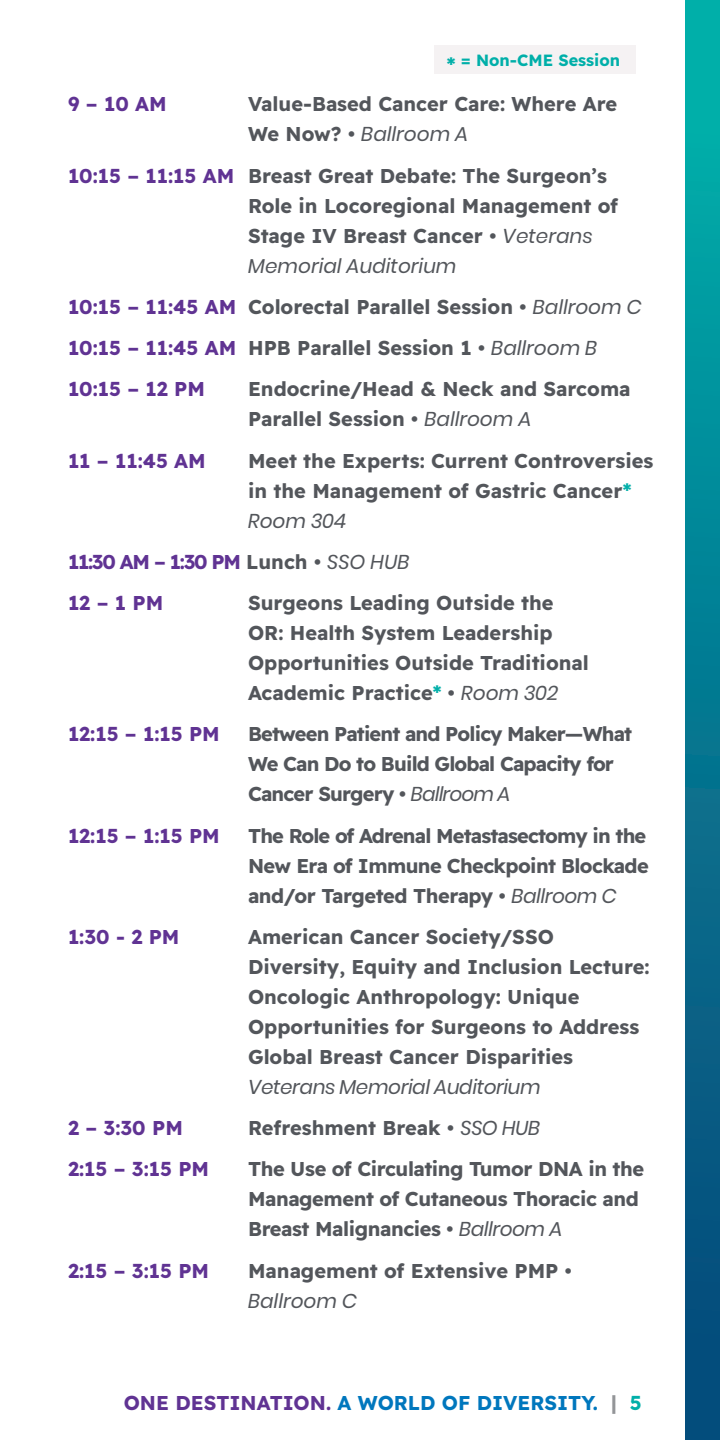
<style>
.page{position:relative;width:720px;height:1440px;background:#fff}
.page>*{position:absolute;margin:0;border:0;box-sizing:border-box;transform-origin:0 0}
.t1{font:20px/30px "Readex Pro";color:#53565b}
.t2{font:20px/41.2px "Readex Pro";color:#603393}
.t3{font:20px/30px "Readex Pro";letter-spacing:-.02em;color:#53565b}
.t4{font:20px/30px "Readex Pro";letter-spacing:-.04em;color:#53565b}
.t5{font:italic 20px "Poppins";color:#53565b}
.t6{font:20px "Readex Pro";color:#0077bd}
.t7{font:italic 20px "Poppins";letter-spacing:-.02em;color:#53565b}
.t8{font:16.25px "Readex Pro";color:#00afa9}
.s1{font-size:20px}
.s2{font-family:"Readex Pro";font-style:normal}
.s3{color:#603393}
.s4{font-family:"Poppins";font-style:italic}
.s5{color:#00afa9}
.s6{color:#53565b}
.s7{font-family:"Poppins";font-style:italic;color:#53565b}
.s8{color:#939598}
</style>
<div class="page">
<div style="left:686px;top:0;width:34px;height:1440px;background:linear-gradient(to bottom,#00b3ac,#084277)"></div>
<div style="left:435px;top:46px;width:201px;height:28px;background:#f5f2f3"></div>
<p class="t8" style="left:447px;top:50px;width:175px"><span class="s1">*</span> = Non-CME Session</p>
<p class="t2" style="left:68px;top:84px;width:100px">9 – 10 AM</p>
<p class="t1" style="left:248px;top:89px;width:371px">Value-Based Cancer Care: Where Are</p>
<p class="t5" style="left:248px;top:123px;width:222px"><span class="s2">We Now? •</span> Ballroom A</p>
<p class="t1" style="left:248px;top:161px;width:372px;text-indent:-180px"><span class="s3">10:15 – 11:15 AM</span> Breast Great Debate: The Surgeon’s<br>Role in Locoregional Management of<br>Stage IV Breast Cancer • <span class="s4">Veterans</span></p>
<p class="t5" style="left:248px;top:254px;width:210px">Memorial Auditorium</p>
<p class="t1" style="left:68px;top:286px;width:575px;line-height:41.2px"><span class="s3">10:15 – 11:45 AM</span> Colorectal Parallel Session • <span class="s4">Ballroom C<br></span><span class="s3">10:15 – 11:45 AM</span> HPB Parallel Session 1 • <span class="s4">Ballroom B<br></span><span class="s3">10:15 – 12 PM</span></p>
<p class="t1" style="left:248px;top:374px;width:384px">Endocrine/Head &amp; Neck and Sarcoma<br>Parallel Session • <span class="s4">Ballroom A</span></p>
<p class="t2" style="left:68px;top:440px;width:139px">11 – 11:45 AM</p>
<p class="t1" style="left:248px;top:446px;width:407px">Meet the Experts: Current Controversies in the Management of Gastric Cancer<span class="s5">*</span></p>
<p class="t5" style="left:248px;top:509px;width:99px">Room 304</p>
<p class="t2" style="left:68px;top:541px;width:343px">11:30 AM – 1:30 PM <span class="s6">Lunch •</span> <span class="s7">SSO HUB<br></span>12 – 1 PM</p>
<p class="t1" style="left:248px;top:588px;width:342px">Surgeons Leading Outside the<br>OR: Health System Leadership<br>Opportunities Outside Traditional<br>Academic Practice<span class="s5">*</span> • <span class="s4">Room 302</span></p>
<p class="t2" style="left:68px;top:714px;width:153px">12:15 – 1:15 PM</p>
<p class="t4" style="left:248px;top:719px;width:386px">Between Patient and Policy Maker—What<br>We Can Do to Build Global Capacity for<br>Cancer Surgery • <span class="s4">Ballroom A</span></p>
<p class="t2" style="left:68px;top:815px;width:153px">12:15 – 1:15 PM</p>
<p class="t1" style="left:248px;top:821px;width:402px;text-align:justify">The Role of Adrenal Metastasectomy in the New Era of Immune Checkpoint Blockade and/or Targeted Therapy • <span class="s4">Ballroom C</span></p>
<p class="t2" style="left:68px;top:916px;width:113px">1:30 - 2 PM</p>
<p class="t1" style="left:248px;top:922px;width:403px">American Cancer Society/SSO Diversity, Equity and Inclusion Lecture:<br>Oncologic Anthropology: Unique Opportunities for Surgeons to Address Global Breast Cancer Disparities</p>
<p class="t7" style="left:248px;top:1075px;width:294px">Veterans Memorial Auditorium</p>
<p class="t2" style="left:68px;top:1108px;width:116px">2 – 3:30 PM</p>
<p class="t1" style="left:248px;top:1113px;width:294px">Refreshment Break • <span class="s4">SSO HUB</span></p>
<p class="t2" style="left:68px;top:1149px;width:143px">2:15 – 3:15 PM</p>
<p class="t3" style="left:248px;top:1154px;width:398px">The Use of Circulating Tumor DNA in the<br>Management of Cutaneous Thoracic and<br>Breast Malignancies • <span class="s4">Ballroom A</span></p>
<p class="t2" style="left:68px;top:1250px;width:143px">2:15 – 3:15 PM</p>
<p class="t1" style="left:248px;top:1256px;width:325px">Management of Extensive PMP •</p>
<p class="t5" style="left:248px;top:1289px;width:111px">Ballroom C</p>
<p class="t6" style="left:124px;top:1391px;width:520px"><span class="s3">ONE DESTINATION.</span> A WORLD OF DIVERSITY. <span class="s8">|</span> <span class="s5">5</span></p>
</div>
